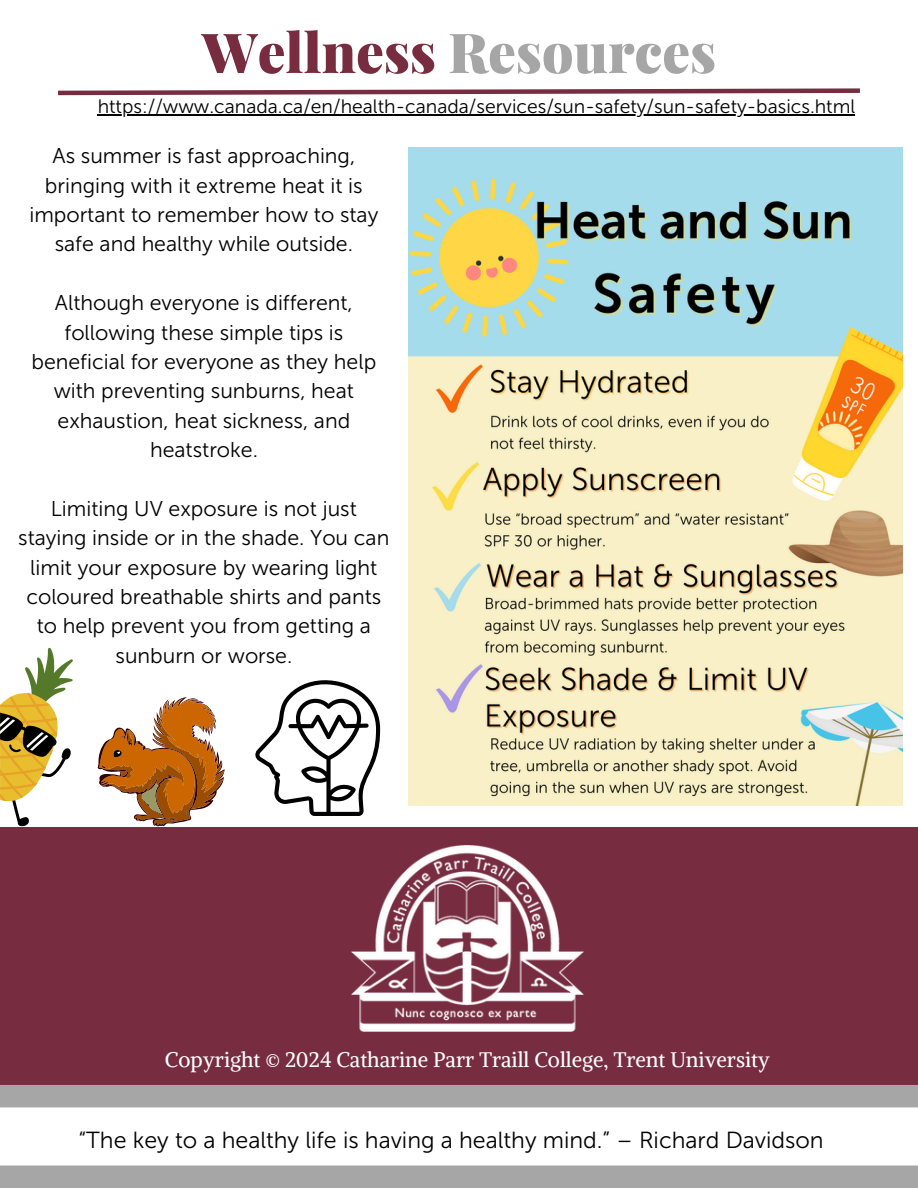
<style>
.page{position:relative;width:918px;height:1188px;background:#fff}
.page>*{position:absolute;margin:0;border:0;box-sizing:border-box;transform-origin:0 0}
.t1{font:900 55.2px "Playfair Display";color:#a6a6a6}
.t2{font:23.25px "Museo Sans 300";color:#000}
.t3{font:21.3px/29.4px "Museo Sans 300";color:#000;text-align:center}
.t4{font:21px "Alike";color:#fff}
.t5{font:19.35px "Museo Sans 300";color:#000}
.s1{color:#772c3f}
</style>
<div class="page">
<div style="left:0;top:827px;width:918px;height:270px;background:#772c3f"></div>
<img style="left:352px;top:845px;width:232px;height:186px">
<div style="left:0;top:1085px;width:918px;height:22px;background:#a6a6a6"></div>
<div style="left:0;top:1166px;width:918px;height:22px;background:#a6a6a6"></div>
<svg style="left:58px;top:88px;width:802px;height:8px"></svg>
<img style="left:408px;top:147px;width:494px;height:659px">
<svg style="left:0;top:648px;width:73px;height:179px"></svg>
<svg style="left:255px;top:680px;width:125px;height:136px"></svg>
<svg style="left:98px;top:697px;width:127px;height:129px"></svg>
<hr style="left:98px;top:115px;width:757px;height:1px;background:#000">
<h2 class="t1" style="left:202px;top:13px;width:516px"><span class="s1">Wellness</span> Resources</h2>
<h2 class="t5" style="left:98px;top:96px;width:759px">https://www.canada.ca/en/health-canada/services/sun-safety/sun-safety-basics.html</h2>
<p class="t3" style="left:29px;top:142px;width:350px">As summer is fast approaching, bringing with it extreme heat it is important to remember how to stay safe and healthy while outside.</p>
<p class="t3" style="left:31px;top:289px;width:346px">Although everyone is different, following these simple tips is beneficial for everyone as they help with preventing sunburns, heat exhaustion, heat sickness, and heatstroke.</p>
<p class="t3" style="left:18px;top:494px;width:373px">Limiting UV exposure is not just staying inside or in the shade. You can limit your exposure by wearing light coloured breathable shirts and pants to help prevent you from getting a sunburn or worse.</p>
<h2 class="t4" style="left:165px;top:1047px;width:607px">Copyright © 2024 Catharine Parr Traill College, Trent University</h2>
<p class="t2" style="left:79px;top:1127px;width:747px">“The key to a healthy life is having a healthy mind.” – Richard Davidson</p>
</div>
